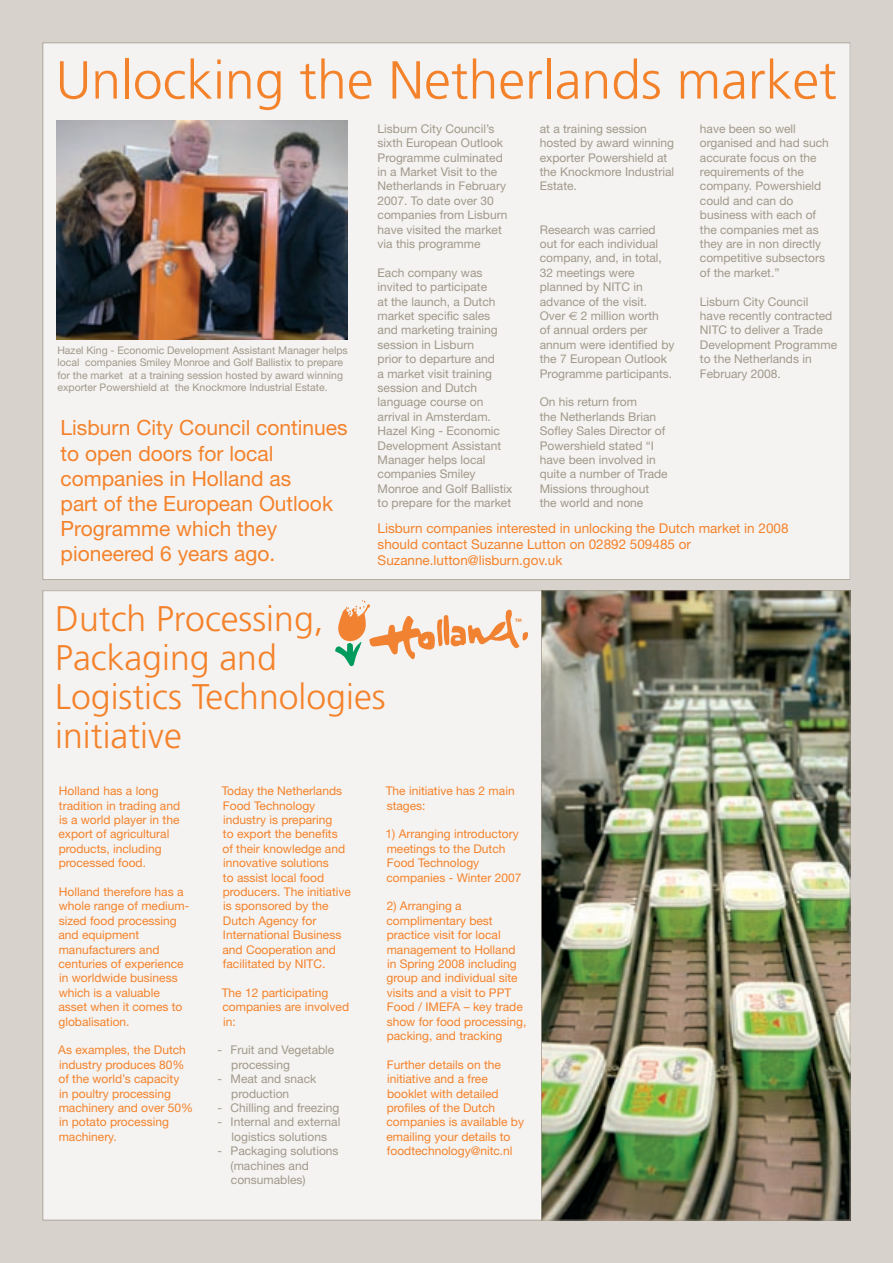
<style>
.page{position:relative;width:893px;height:1263px;background:#d7d2cc}
.page>*{position:absolute;margin:0;border:0;box-sizing:border-box;transform-origin:0 0}
.t1{font:300 53.4px "Frutiger";color:#f4822b}
.t2{font:300 35.55px/39.2px "Frutiger";color:#f4822b}
.t3{font:21px/25.2px "Helvetica Neue";color:#f4822b}
.t4{font:13.5px/16.2px "Helvetica Neue";color:#f4822b}
.t5{font:12px/14.4px "Helvetica Neue";color:#a1988a}
.t6{font:12px/14.4px "Helvetica Neue";color:#f4822b}
.t7{font:10.5px/12.6px "Helvetica Neue";color:#a1988a}
.t8{font:700 7.8px "Myriad";color:#f18232}
.s1{font-family:"Euro Sans"}
</style>
<div class="page">
<div style="left:43px;top:43px;width:807px;height:537px;background:#f4f3f1"></div>
<div style="left:43px;top:590px;width:498px;height:630px;background:#f4f3f1"></div>
<img style="left:541px;top:590px;width:309px;height:630px">
<img style="left:57px;top:121px;width:291px;height:218px">
<svg style="left:335px;top:600px;width:193px;height:66px;background:#eed7c2"></svg>
<h1 class="t1" style="left:56px;top:50px;width:783px">Unlocking the Netherlands market</h1>
<p class="t7" style="left:57px;top:343px;width:292px">Hazel King - Economic Development Assistant Manager helps local companies Smiley Monroe and Golf Ballistix to prepare for the market at a training session hosted by award winning exporter Powershield at the Knockmore Industrial Estate.</p>
<h3 class="t3" style="left:61px;top:415px;width:289px">Lisburn City Council continues to open doors for local companies in Holland as<br>part of the European Outlook<br>Programme which they pioneered 6 years ago.</h3>
<p class="t5" style="left:378px;top:121px;width:132px">Lisburn City Council’s sixth European Outlook<br>Programme culminated in a Market Visit to the<br>Netherlands in February<br>2007. To date over 30 companies from Lisburn have visited the market via this programme</p>
<p class="t5" style="left:378px;top:265px;width:136px">Each company was invited to participate<br>at the launch, a Dutch market specific sales and marketing training session in Lisburn<br>prior to departure and<br>a market visit training session and Dutch language course on arrival in Amsterdam.<br>Hazel King - Economic<br>Development Assistant<br>Manager helps local companies Smiley<br>Monroe and Golf Ballistix to prepare for the market</p>
<p class="t5" style="left:540px;top:121px;width:136px">at a training session hosted by award winning exporter Powershield at the Knockmore Industrial<br>Estate.</p>
<p class="t5" style="left:540px;top:222px;width:136px">Research was carried out for each individual company, and, in total,<br>32 meetings were planned by NITC in advance of the visit.<br>Over <span class="s1">€</span> 2 million worth<br>of annual orders per annum were identified by the 7 European Outlook<br>Programme participants.</p>
<p class="t5" style="left:540px;top:395px;width:129px">On his return from<br>the Netherlands Brian<br>Sofley Sales Director of<br>Powershield stated “I have been involved in quite a number of Trade<br>Missions throughout the world and none</p>
<p class="t5" style="left:700px;top:121px;width:131px">have been so well organised and had such accurate focus on the requirements of the company. Powershield could and can do business with each of the companies met as they are in non directly competitive subsectors of the market.”</p>
<p class="t5" style="left:700px;top:294px;width:139px">Lisburn City Council<br>have recently contracted<br>NITC to deliver a Trade<br>Development Programme to the Netherlands in<br>February 2008.</p>
<p class="t4" style="left:378px;top:520px;width:412px">Lisburn companies interested in unlocking the Dutch market in 2008 should contact Suzanne Lutton on 02892 509485 or<br>Suzanne.lutton@lisburn.gov.uk</p>
<h2 class="t2" style="left:55px;top:599px;width:332px">Dutch Processing,<br>Packaging and<br>Logistics Technologies initiative</h2>
<p class="t6" style="left:58px;top:783px;width:123px">Holland has a long tradition in trading and is a world player in the export of agricultural products, including processed food.</p>
<p class="t6" style="left:58px;top:884px;width:132px">Holland therefore has a whole range of medium&shy;sized food processing and equipment manufacturers and centuries of experience in worldwide business which is a valuable asset when it comes to globalisation.</p>
<p class="t6" style="left:58px;top:1043px;width:136px">As examples, the Dutch industry produces 80% of the world’s capacity<br>in poultry processing machinery and over 50% in potato processing machinery.</p>
<p class="t8" style="left:515px;top:617px;width:8px">™</p>
<p class="t6" style="left:222px;top:783px;width:131px">Today the Netherlands<br>Food Technology industry is preparing<br>to export the benefits<br>of their knowledge and innovative solutions<br>to assist local food producers. The initiative is sponsored by the<br>Dutch Agency for<br>International Business and Cooperation and facilitated by NITC.</p>
<p class="t6" style="left:222px;top:985px;width:129px">The 12 participating companies are involved in:</p>
<p class="t5" style="left:231px;top:1043px;width:105px;text-indent:-14px">- Fruit and Vegetable processing</p>
<p class="t5" style="left:231px;top:1071px;width:87px;text-indent:-14px">- Meat and snack production</p>
<p class="t5" style="left:218px;top:1100px;width:123px">- Chilling and freezing</p>
<p class="t5" style="left:218px;top:1115px;width:124px;text-align:center">- Internal and external logistics solutions</p>
<p class="t5" style="left:231px;top:1143px;width:110px;text-indent:-13px">- Packaging solutions (machines and consumables)</p>
<p class="t6" style="left:386px;top:783px;width:130px">The initiative has 2 main stages:</p>
<p class="t6" style="left:386px;top:827px;width:137px">1) Arranging introductory meetings to the Dutch<br>Food Technology companies - Winter 2007</p>
<p class="t6" style="left:386px;top:899px;width:142px">2) Arranging a complimentary best practice visit for local management to Holland in Spring 2008 including group and individual site visits and a visit to PPT<br>Food / IMEFA – key trade show for food processing, packing, and tracking</p>
<p class="t6" style="left:386px;top:1057px;width:139px">Further details on the initiative and a free booklet with detailed profiles of the Dutch companies is available by emailing your details to foodtechnology@nitc.nl</p>
</div>
